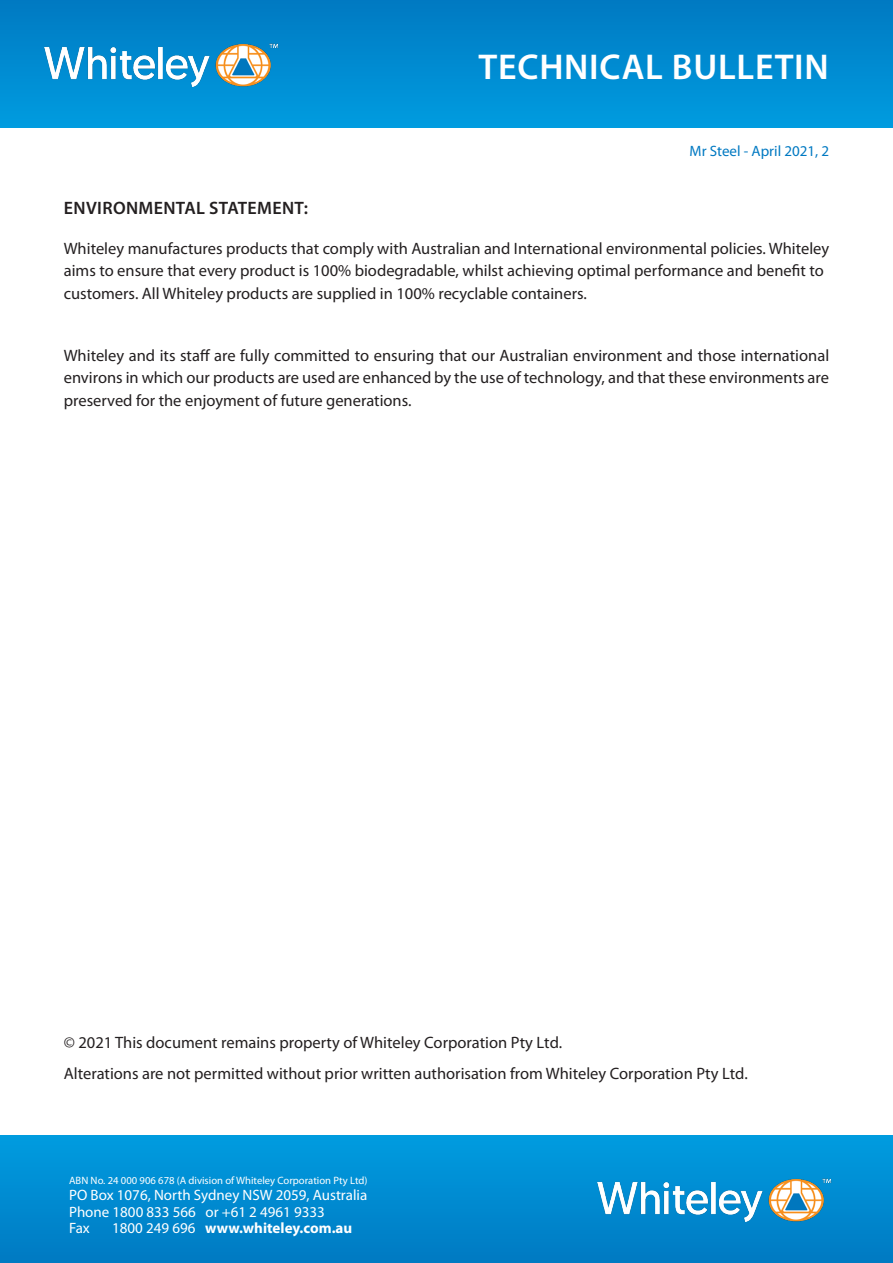
<style>
.page{position:relative;width:893px;height:1263px;background:#fff}
.page>*{position:absolute;margin:0;border:0;box-sizing:border-box;transform-origin:0 0}
.t1{font:600 36px "Myriad Pro";letter-spacing:.02em;color:#fff}
.Heading{font:600 18px "Myriad Pro";letter-spacing:.02em;color:#231f20}
.body_copy{font:16.5px/22.5px "Myriad Pro";color:#231f20;text-align:justify}
.Heading-2{font:16.5px/22.5px "Myriad Pro";color:#231f20}
.t2{font:15px/16.5px "Myriad Pro";color:#fff}
.t3{font:700 15px "Myriad Pro";color:#fff}
.t4{font:15px "Myriad Pro";color:#0079c2}
.t5{font:10.65px "Myriad Pro";color:#fff}
.s1{font-weight:400}
</style>
<div class="page">
<div style="left:0;top:1135px;width:893px;height:128px;background:linear-gradient(to bottom,#009ce0,#007ac2)"></div>
<div style="left:0;top:0;width:893px;height:128px;background:linear-gradient(to bottom,#0079c2,#009cdf)"></div>
<img style="left:45px;top:42px;width:238px;height:44px">
<img style="left:597px;top:1177px;width:239px;height:44px">
<h1 class="t1" style="left:479px;top:44px;width:352px">TECHNICAL BULLETIN</h1>
<p class="t4" style="left:689px;top:142px;width:141px">Mr Steel - April 2021, 2</p>
<p class="Heading" style="left:64px;top:197px;width:245px">ENVIRONMENTAL STATEMENT:</p>
<p class="Heading-2" style="left:64px;top:237px;width:767px">Whiteley manufactures products that comply with Australian and International environmental policies. Whiteley aims to ensure that every product is 100% biodegradable, whilst achieving optimal performance and benefit to customers. All Whiteley products are supplied in 100% recyclable containers.</p>
<p class="body_copy" style="left:64px;top:344px;width:767px">Whiteley and its staff are fully committed to ensuring that our Australian environment and those international environs in which our products are used are enhanced by the use of technology, and that these environments are preserved for the enjoyment of future generations.</p>
<p class="body_copy" style="left:64px;top:1031px;width:500px">© 2021 This document remains property of Whiteley Corporation Pty Ltd.</p>
<p class="body_copy" style="left:64px;top:1062px;width:685px">Alterations are not permitted without prior written authorisation from Whiteley Corporation Pty Ltd.</p>
<p class="t5" style="left:69px;top:1173px;width:300px">ABN No. 24 000 906 678 (A division of Whiteley Corporation Pty Ltd)</p>
<p class="t2" style="left:69px;top:1187px;width:300px">PO Box 1076, North Sydney NSW 2059, Australia<br>Phone 1800 833 566 or +61 2 4961 9333<br>Fax</p>
<p class="t3" style="left:112px;top:1218px;width:242px"><span class="s1">1800 249 696</span> www.whiteley.com.au</p>
</div>
